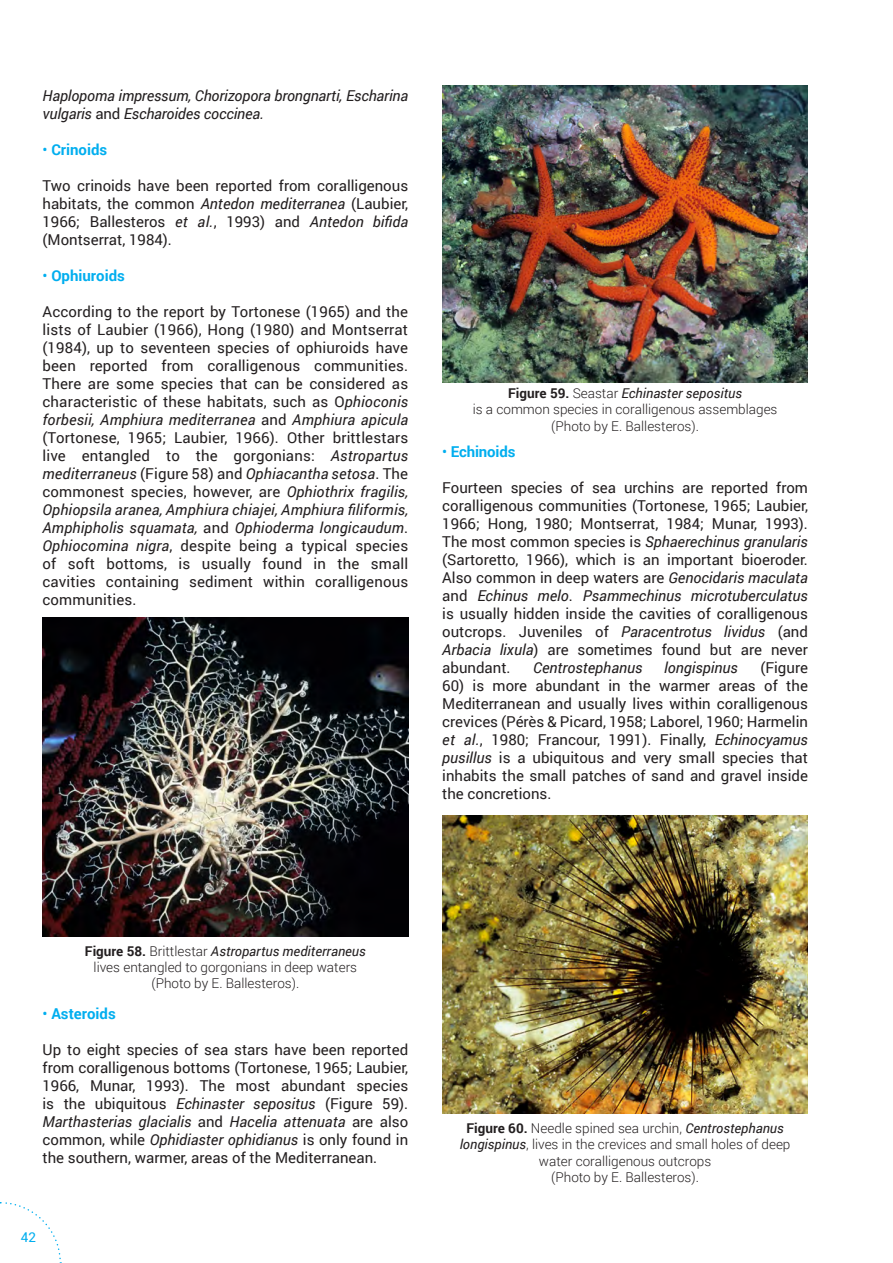
<style>
.page{position:relative;width:893px;height:1263px;background:#fff}
.page>*{position:absolute;margin:0;border:0;box-sizing:border-box;transform-origin:0 0}
.Style_de_paragraphe_1{font:15px/18px "Roboto";color:#231f20;text-align:justify}
.Style_de_paragraphe_1-2{font:italic 15px/18px "Roboto";letter-spacing:-.01em;color:#231f20}
.Style_de_paragraphe_1-3{font:700 15px "Roboto";color:#00aeef}
.Style_de_paragraphe_1-4{font:300 13.5px/16.2px "Roboto";color:#231f20;text-align:center}
.t1{font:13.5px "Roboto";color:#00aeef}
.s1{font-style:normal}
.s2{font-weight:400}
.s3{font-style:italic}
.s4{font-weight:700}
.s5{font-weight:400;font-style:italic}
</style>
<div class="page">
<svg style="left:0;top:1202px;width:62px;height:61px"></svg>
<img style="left:43px;top:618px;width:365px;height:318px">
<img style="left:442px;top:816px;width:366px;height:297px">
<img style="left:442px;top:85px;width:366px;height:298px">
<p class="Style_de_paragraphe_1-2" style="left:43px;top:86px;width:367px">Haplopoma impressum, Chorizopora brongnarti, Escharina vulgaris <span class="s1">and</span> Escharoides coccinea.</p>
<p class="Style_de_paragraphe_1-3" style="left:43px;top:139px;width:66px"><span class="s2">•</span> Crinoids</p>
<p class="Style_de_paragraphe_1" style="left:43px;top:176px;width:367px">Two crinoids have been reported from coralligenous habitats, the common <span class="s3">Antedon mediterranea</span> (Laubier, 1966; Ballesteros <span class="s3">et al.</span>, 1993) and <span class="s3">Antedon bifida </span>(Montserrat, 1984).</p>
<p class="Style_de_paragraphe_1-3" style="left:43px;top:265px;width:84px"><span class="s2">•</span> Ophiuroids</p>
<p class="Style_de_paragraphe_1" style="left:43px;top:302px;width:367px">According to the report by Tortonese (1965) and the lists of Laubier (1966), Hong (1980) and Montserrat (1984), up to seventeen species of ophiuroids have been reported from coralligenous communities.<br>There are some species that can be considered as characteristic of these habitats, such as O<span class="s3">phioconis forbesii, Amphiura mediterranea</span> and <span class="s3">Amphiura apicula </span>(Tortonese, 1965; Laubier, 1966). Other brittlestars live entangled to the gorgonians: <span class="s3">Astropartus mediterraneus</span> (Figure 58) and <span class="s3">Ophiacantha setosa</span>. The commonest species, however, are <span class="s3">Ophiothrix fragilis, Ophiopsila aranea, Amphiura chiajei, Amphiura filiformis, Amphipholis squamata,</span> and <span class="s3">Ophioderma longicaudum</span>.<br><span class="s3">Ophiocomina nigra</span>, despite being a typical species of soft bottoms, is usually found in the small cavities containing sediment within coralligenous communities.</p>
<p class="Style_de_paragraphe_1-4" style="left:473px;top:385px;width:306px"><span class="s4">Figure 59.</span> Seastar <span class="s5">Echinaster sepositus<br></span>is a common species in coralligenous assemblages (Photo by E. Ballesteros).</p>
<p class="Style_de_paragraphe_1-3" style="left:442px;top:441px;width:75px"><span class="s2">•</span> Echinoids</p>
<p class="Style_de_paragraphe_1" style="left:442px;top:478px;width:367px">Fourteen species of sea urchins are reported from coralligenous communities (Tortonese, 1965; Laubier, 1966; Hong, 1980; Montserrat, 1984; Munar, 1993).<br>The most common species is <span class="s3">Sphaerechinus granularis </span>(Sartoretto, 1966), which is an important bioeroder.<br>Also common in deep waters are <span class="s3">Genocidaris maculata </span>and <span class="s3">Echinus melo</span>. <span class="s3">Psammechinus microtuberculatus </span>is usually hidden inside the cavities of coralligenous outcrops. Juveniles of <span class="s3">Paracentrotus lividus</span> (and <span class="s3">Arbacia lixula</span>) are sometimes found but are never abundant.</p>
<p class="Style_de_paragraphe_1-2" style="left:533px;top:658px;width:111px">Centrostephanus</p>
<p class="Style_de_paragraphe_1-2" style="left:664px;top:658px;width:75px">longispinus</p>
<p class="Style_de_paragraphe_1" style="left:760px;top:658px;width:49px">(Figure</p>
<p class="Style_de_paragraphe_1" style="left:442px;top:676px;width:367px">60) is more abundant in the warmer areas of the Mediterranean and usually lives within coralligenous crevices (Pérès &amp; Picard, 1958; Laborel, 1960; Harmelin <span class="s3">et al.</span>, 1980; Francour, 1991). Finally, <span class="s3">Echinocyamus pusillus</span> is a ubiquitous and very small species that inhabits the small patches of sand and gravel inside the concretions.</p>
<p class="Style_de_paragraphe_1-4" style="left:85px;top:943px;width:282px"><span class="s4">Figure 58.</span> Brittlestar <span class="s5">Astropartus mediterraneus </span>lives entangled to gorgonians in deep waters (Photo by E. Ballesteros).</p>
<p class="Style_de_paragraphe_1-3" style="left:43px;top:1003px;width:75px"><span class="s2">•</span> Asteroids</p>
<p class="Style_de_paragraphe_1" style="left:43px;top:1040px;width:367px">Up to eight species of sea stars have been reported from coralligenous bottoms (Tortonese, 1965; Laubier, 1966, Munar, 1993). The most abundant species is the ubiquitous <span class="s3">Echinaster sepositus</span> (Figure 59).<br><span class="s3">Marthasterias glacialis</span> and <span class="s3">Hacelia attenuata</span> are also common, while <span class="s3">Ophidiaster ophidianus</span> is only found in the southern, warmer, areas of the Mediterranean.</p>
<p class="t1" style="left:21px;top:1227px;width:17px">42</p>
<p class="Style_de_paragraphe_1-4" style="left:460px;top:1120px;width:332px"><span class="s4">Figure 60.</span> Needle spined sea urchin, <span class="s5">Centrostephanus longispinus</span>, lives in the crevices and small holes of deep water coralligenous outcrops<br>(Photo by E. Ballesteros).</p>
</div>
